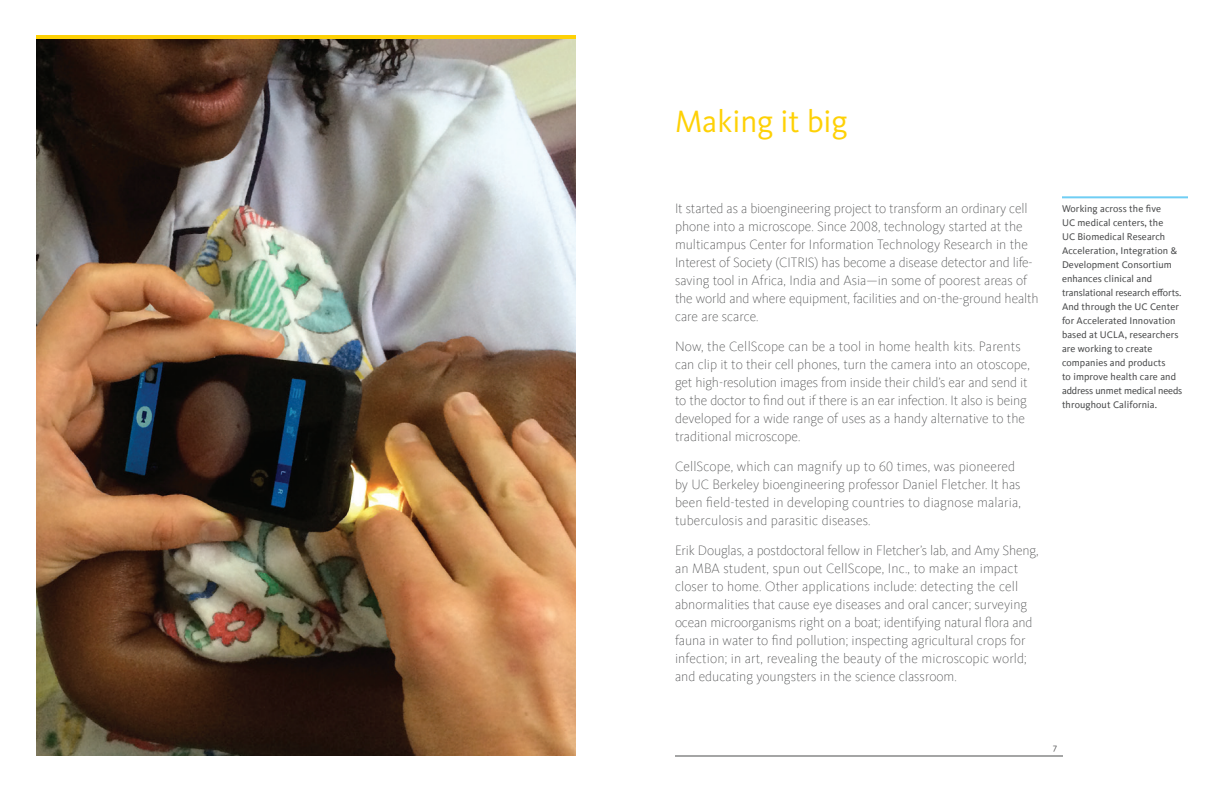
<style>
.page{position:relative;width:1224px;height:792px;background:#fff}
.page>*{position:absolute;margin:0;border:0;box-sizing:border-box;transform-origin:0 0}
.t1{font:32px "Kievit OT";color:#fed105}
.t2{font:300 expanded 14px/18px "Kievit Offc Pro";color:#4b4c4d}
.t3{font:10px/14px "Kievit Offc Pro";letter-spacing:.01em;color:#4b4c4d}
.t4{font:9px "Kievit OT";color:#4b4c4d}
</style>
<div class="page">
<img style="left:36px;top:39px;width:540px;height:717px">
<hr style="left:675px;top:756px;width:388px;height:1px;background:#4b4c4d">
<hr style="left:1062px;top:196px;width:126px;height:2px;background:#6fcef4">
<hr style="left:36px;top:35px;width:540px;height:4px;background:#fed105">
<h1 class="t1" style="left:675px;top:104px;width:174px">Making it big</h1>
<p class="t2" style="left:675px;top:199px;width:365px">It started as a bioengineering project to transform an ordinary cell phone into a microscope. Since 2008, technology started at the multicampus Center for Information Technology Research in the Interest of Society (CITRIS) has become a disease detector and life&shy;saving tool in Africa, India and Asia—in some of poorest areas of the world and where equipment, facilities and on-the-ground health care are scarce.</p>
<p class="t2" style="left:675px;top:337px;width:356px">Now, the CellScope can be a tool in home health kits. Parents can clip it to their cell phones, turn the camera into an otoscope, get high-resolution images from inside their child’s ear and send it to the doctor to find out if there is an ear infection. It also is being developed for a wide range of uses as a handy alternative to the traditional microscope.</p>
<p class="t2" style="left:675px;top:457px;width:348px">CellScope, which can magnify up to 60 times, was pioneered by UC Berkeley bioengineering professor Daniel Fletcher. It has been field-tested in developing countries to diagnose malaria, tuberculosis and parasitic diseases.</p>
<p class="t2" style="left:675px;top:541px;width:365px">Erik Douglas, a postdoctoral fellow in Fletcher’s lab, and Amy Sheng, an MBA student, spun out CellScope, Inc., to make an impact closer to home. Other applications include: detecting the cell abnormalities that cause eye diseases and oral cancer; surveying ocean microorganisms right on a boat; identifying natural flora and fauna in water to find pollution; inspecting agricultural crops for infection; in art, revealing the beauty of the microscopic world; and educating youngsters in the science classroom.</p>
<p class="t3" style="left:1062px;top:201px;width:122px">Working across the five<br>UC medical centers, the<br>UC Biomedical Research<br>Acceleration, Integration &amp;<br>Development Consortium enhances clinical and translational research efforts.<br>And through the UC Center for Accelerated Innovation based at UCLA, researchers are working to create companies and products<br>to improve health care and address unmet medical needs throughout California.</p>
<p class="t4" style="left:1053px;top:742px;width:6px">7</p>
</div>
